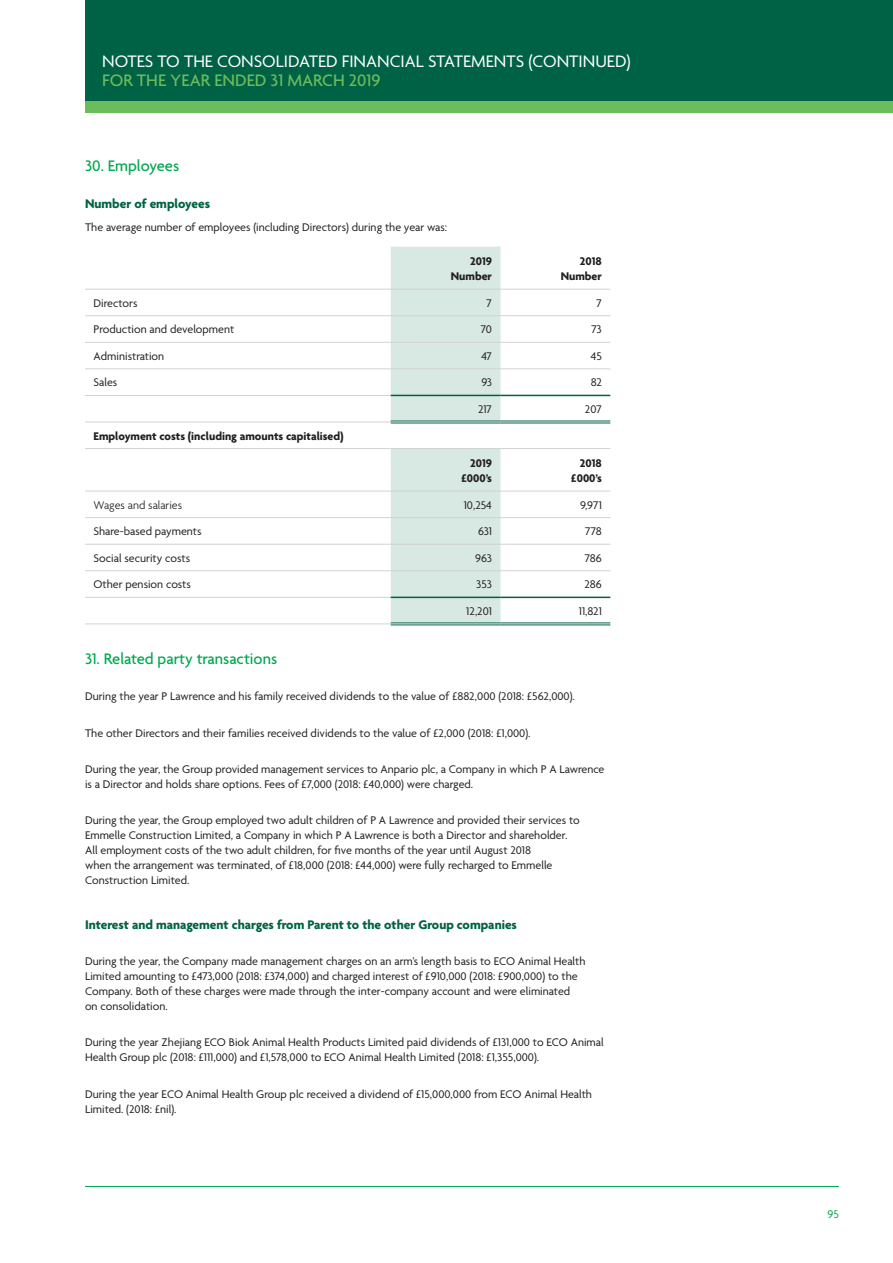
<style>
.page{position:relative;width:893px;height:1263px;background:#fff}
.page>*{position:absolute;margin:0;border:0;box-sizing:border-box;transform-origin:0 0}
.t1{font:18px "Agenda";color:#fff}
.t2{font:500 18px "Agenda";color:#6bbc5b}
.Heading_2{font:500 16.5px "Agenda";color:#00a850}
.Heading_2_5{font:700 13.5px "Agenda";color:#006244}
.Body{font:12px/15px "Agenda";color:#231f20}
.Table_Body__Right{font:12px "Agenda";color:#231f20}
.Table_Body__Right-2{font:700 12px "Agenda";color:#231f20}
.Table_Body__Left{font:12px "Agenda";color:#231f20}
.Table_Body__Left-2{font:300 12px "Agenda";color:#231f20}
.t3{font:12px "Agenda";color:#00a850}
</style>
<div class="page">
<div style="left:85px;top:0;width:808px;height:101px;background:#006244"></div>
<div style="left:85px;top:101px;width:808px;height:12px;background:#6bbc5b"></div>
<hr style="left:85px;top:1186px;width:754px;height:1px;background:#00a850">
<svg style="left:85px;top:247px;width:525px;height:376px"></svg>
<svg style="left:391px;top:247px;width:109px;height:375px;background:#d9e8e4"></svg>
<hr style="left:391px;top:420px;width:109px;height:3px;background:#fff">
<hr style="left:500px;top:420px;width:110px;height:3px;background:#fff">
<hr style="left:391px;top:289px;width:109px;height:1px;background:#d1d2d4">
<hr style="left:500px;top:289px;width:110px;height:1px;background:#d1d2d4">
<hr style="left:85px;top:315px;width:306px;height:1px;background:#d1d2d4">
<hr style="left:391px;top:315px;width:109px;height:1px;background:#d1d2d4">
<hr style="left:500px;top:315px;width:110px;height:1px;background:#d1d2d4">
<hr style="left:85px;top:448px;width:306px;height:1px;background:#d1d2d4">
<hr style="left:85px;top:491px;width:306px;height:1px;background:#d1d2d4">
<hr style="left:391px;top:491px;width:109px;height:1px;background:#d1d2d4">
<hr style="left:85px;top:342px;width:306px;height:1px;background:#d1d2d4">
<hr style="left:391px;top:342px;width:109px;height:1px;background:#d1d2d4">
<hr style="left:500px;top:342px;width:110px;height:1px;background:#d1d2d4">
<hr style="left:500px;top:368px;width:110px;height:1px;background:#d1d2d4">
<hr style="left:391px;top:517px;width:109px;height:1px;background:#d1d2d4">
<hr style="left:391px;top:544px;width:109px;height:1px;background:#d1d2d4">
<hr style="left:391px;top:570px;width:109px;height:1px;background:#d1d2d4">
<hr style="left:85px;top:517px;width:306px;height:1px;background:#d1d2d4">
<hr style="left:85px;top:544px;width:306px;height:1px;background:#d1d2d4">
<hr style="left:85px;top:570px;width:306px;height:1px;background:#d1d2d4">
<hr style="left:85px;top:597px;width:306px;height:1px;background:#d1d2d4">
<hr style="left:85px;top:623px;width:306px;height:1px;background:#d1d2d4">
<hr style="left:85px;top:289px;width:306px;height:1px;background:#d1d2d4">
<hr style="left:85px;top:368px;width:306px;height:1px;background:#d1d2d4">
<hr style="left:85px;top:395px;width:306px;height:1px;background:#d1d2d4">
<hr style="left:85px;top:422px;width:306px;height:1px;background:#d1d2d4">
<hr style="left:391px;top:368px;width:109px;height:1px;background:#d1d2d4">
<hr style="left:391px;top:448px;width:109px;height:1px;background:#d1d2d4">
<hr style="left:500px;top:448px;width:110px;height:1px;background:#d1d2d4">
<hr style="left:391px;top:420px;width:109px;height:1px;background:#006244">
<hr style="left:391px;top:422px;width:109px;height:1px;background:#006244">
<hr style="left:500px;top:420px;width:110px;height:1px;background:#006244">
<hr style="left:500px;top:422px;width:110px;height:1px;background:#006244">
<hr style="left:391px;top:395px;width:109px;height:1px;background:#006244">
<hr style="left:500px;top:395px;width:110px;height:1px;background:#006244">
<hr style="left:500px;top:491px;width:110px;height:1px;background:#d1d2d4">
<hr style="left:500px;top:517px;width:110px;height:1px;background:#d1d2d4">
<hr style="left:500px;top:544px;width:110px;height:1px;background:#d1d2d4">
<hr style="left:500px;top:570px;width:110px;height:1px;background:#d1d2d4">
<hr style="left:391px;top:597px;width:109px;height:1px;background:#006244">
<hr style="left:500px;top:597px;width:110px;height:1px;background:#006244">
<hr style="left:391px;top:622px;width:109px;height:1px;background:#006244">
<hr style="left:391px;top:624px;width:109px;height:1px;background:#006244">
<hr style="left:500px;top:622px;width:110px;height:1px;background:#006244">
<hr style="left:500px;top:624px;width:110px;height:1px;background:#006244">
<h1 class="t1" style="left:102px;top:51px;width:530px">NOTES TO THE CONSOLIDATED FINANCIAL STATEMENTS (CONTINUED)</h1>
<h1 class="t2" style="left:102px;top:70px;width:280px">FOR THE YEAR ENDED 31 MARCH 2019</h1>
<p class="Heading_2" style="left:85px;top:157px;width:96px">30. Employees</p>
<p class="Heading_2_5" style="left:85px;top:196px;width:127px">Number of employees</p>
<p class="Body" style="left:85px;top:220px;width:364px">The average number of employees (including Directors) during the year was:</p>
<p class="Table_Body__Right-2" style="left:470px;top:254px;width:23px">2019</p>
<p class="Table_Body__Right-2" style="left:451px;top:269px;width:43px">Number</p>
<p class="Table_Body__Right-2" style="left:580px;top:254px;width:23px">2018</p>
<p class="Table_Body__Right-2" style="left:561px;top:269px;width:43px">Number</p>
<p class="Table_Body__Left" style="left:94px;top:296px;width:45px">Directors</p>
<p class="Table_Body__Right" style="left:487px;top:296px;width:7px">7</p>
<p class="Table_Body__Right" style="left:596px;top:296px;width:7px">7</p>
<p class="Table_Body__Right" style="left:94px;top:323px;width:142px">Production and development</p>
<p class="Table_Body__Right" style="left:481px;top:323px;width:13px">70</p>
<p class="Table_Body__Right" style="left:592px;top:323px;width:12px">73</p>
<p class="Table_Body__Left" style="left:94px;top:350px;width:72px">Administration</p>
<p class="Table_Body__Right" style="left:481px;top:350px;width:12px">47</p>
<p class="Table_Body__Right" style="left:591px;top:350px;width:13px">45</p>
<p class="Table_Body__Left" style="left:94px;top:376px;width:25px">Sales</p>
<p class="Table_Body__Right" style="left:481px;top:376px;width:12px">93</p>
<p class="Table_Body__Right" style="left:591px;top:376px;width:13px">82</p>
<p class="Table_Body__Right" style="left:478px;top:403px;width:15px">217</p>
<p class="Table_Body__Right" style="left:585px;top:403px;width:18px">207</p>
<p class="Table_Body__Right-2" style="left:94px;top:429px;width:252px">Employment costs (including amounts capitalised)</p>
<p class="Table_Body__Right-2" style="left:470px;top:456px;width:23px">2019</p>
<p class="Table_Body__Right-2" style="left:461px;top:471px;width:32px">£000’s</p>
<p class="Table_Body__Right-2" style="left:580px;top:456px;width:23px">2018</p>
<p class="Table_Body__Right-2" style="left:571px;top:471px;width:32px">£000’s</p>
<p class="Table_Body__Left-2" style="left:94px;top:498px;width:90px">Wages and salaries</p>
<p class="Table_Body__Right" style="left:464px;top:498px;width:30px">10,254</p>
<p class="Table_Body__Right" style="left:580px;top:498px;width:23px">9,971</p>
<p class="Table_Body__Left" style="left:94px;top:525px;width:110px">Share-based payments</p>
<p class="Table_Body__Right" style="left:478px;top:525px;width:15px">631</p>
<p class="Table_Body__Right" style="left:585px;top:525px;width:18px">778</p>
<p class="Table_Body__Left" style="left:94px;top:551px;width:98px">Social security costs</p>
<p class="Table_Body__Right" style="left:475px;top:551px;width:18px">963</p>
<p class="Table_Body__Right" style="left:585px;top:551px;width:19px">786</p>
<p class="Table_Body__Left" style="left:94px;top:578px;width:99px">Other pension costs</p>
<p class="Table_Body__Right" style="left:476px;top:578px;width:17px">353</p>
<p class="Table_Body__Right" style="left:584px;top:578px;width:19px">286</p>
<p class="Table_Body__Right" style="left:466px;top:605px;width:27px">12,201</p>
<p class="Table_Body__Right" style="left:579px;top:605px;width:24px">11,821</p>
<p class="Heading_2" style="left:85px;top:650px;width:194px">31. Related party transactions</p>
<p class="Body" style="left:85px;top:690px;width:491px">During the year P Lawrence and his family received dividends to the value of £882,000 (2018: £562,000).</p>
<p class="Body" style="left:85px;top:726px;width:447px">The other Directors and their families received dividends to the value of £2,000 (2018: £1,000).</p>
<p class="Body" style="left:85px;top:762px;width:521px">During the year, the Group provided management services to Anpario plc, a Company in which P A Lawrence is a Director and holds share options. Fees of £7,000 (2018: £40,000) were charged.</p>
<p class="Body" style="left:85px;top:813px;width:496px">During the year, the Group employed two adult children of P A Lawrence and provided their services to Emmelle Construction Limited, a Company in which P A Lawrence is both a Director and shareholder.<br>All employment costs of the two adult children, for five months of the year until August 2018<br>when the arrangement was terminated, of £18,000 (2018: £44,000) were fully recharged to Emmelle Construction Limited.</p>
<p class="Heading_2_5" style="left:85px;top:917px;width:433px">Interest and management charges from Parent to the other Group companies</p>
<p class="Body" style="left:85px;top:954px;width:502px">During the year, the Company made management charges on an arm’s length basis to ECO Animal Health Limited amounting to £473,000 (2018: £374,000) and charged interest of £910,000 (2018: £900,000) to the Company. Both of these charges were made through the inter-company account and were eliminated on consolidation.</p>
<p class="Body" style="left:85px;top:1036px;width:520px">During the year Zhejiang ECO Biok Animal Health Products Limited paid dividends of £131,000 to ECO Animal<br>Health Group plc (2018: £111,000) and £1,578,000 to ECO Animal Health Limited (2018: £1,355,000).</p>
<p class="Body" style="left:85px;top:1087px;width:508px">During the year ECO Animal Health Group plc received a dividend of £15,000,000 from ECO Animal Health<br>Limited. (2018: £nil).</p>
<p class="t3" style="left:827px;top:1207px;width:13px">95</p>
</div>
